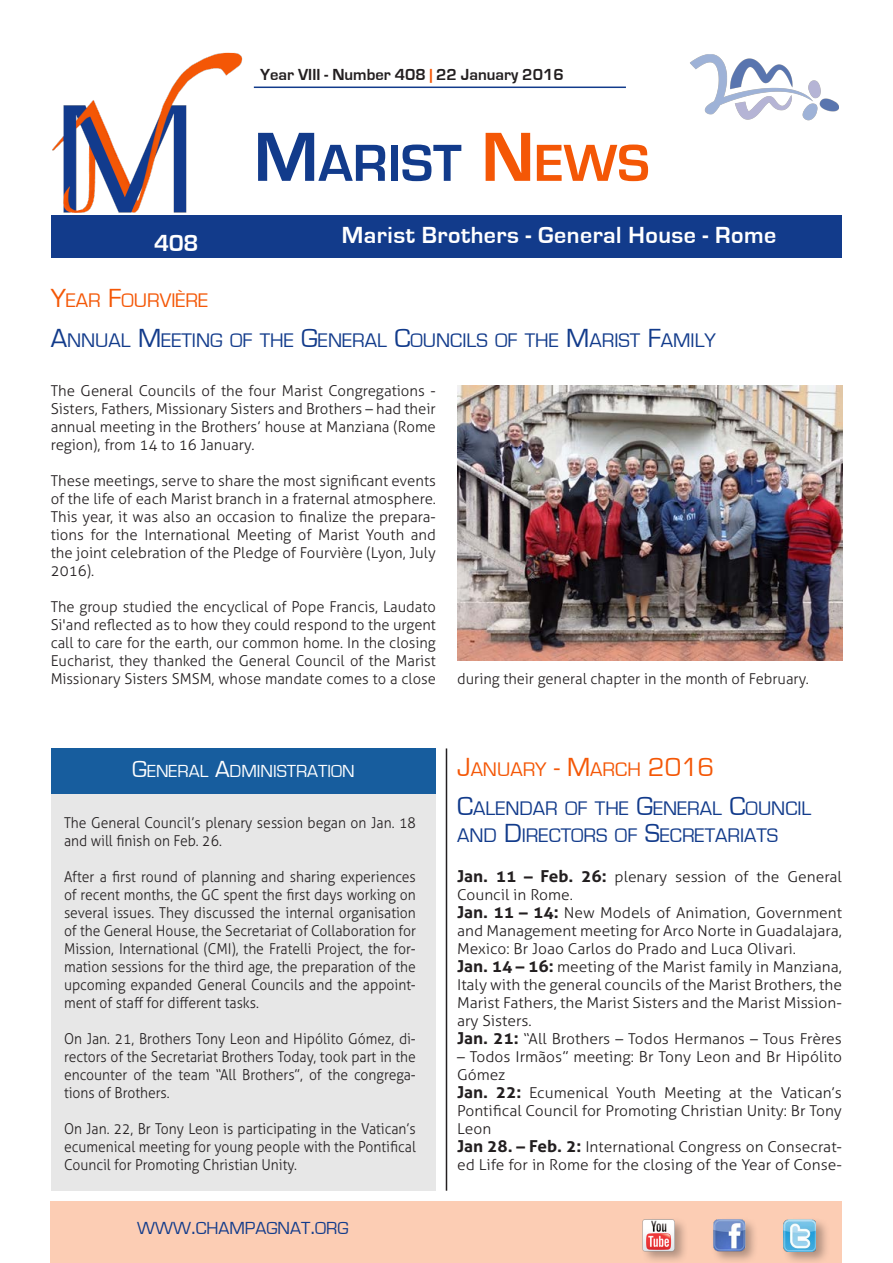
<style>
.page{position:relative;width:893px;height:1263px;background:#fff}
.page>*{position:absolute;margin:0;border:0;box-sizing:border-box;transform-origin:0 0}
.t1{font:700 54px "Eurostile";color:#123b8b}
.t2{font:700 24px "Eurostile";letter-spacing:.02em;color:#fff}
.Titolo{font:20.25px/27px "Eurostile";color:#123b8b}
.Titolo-2{font:20.25px "Eurostile";color:#f45706}
.TitoloBox{font:18px "Eurostile";color:#fff}
.t3{font:18px "Eurostile";color:#123b8b}
.t4{font:700 16.5px "Eurostile";color:#231f20}
.Testo_normal{font:300 15px/18px "Aller";color:#231f20;text-align:justify;scale:.93 1}
.Testo_normal-2{font:300 15px/18px "Aller";color:#231f20;text-align:justify}
.Testo_sinEspacio{font:300 15px/18px "Aller";color:#231f20;scale:1.04 1}
.s1{color:#f45706}
.s2{font-size:72px}
.s3{font-size:72px;color:#f45706}
.s4{font-size:27px}
.s5{font-size:24px}
.s6{font-weight:700;font-size:16.5px}
</style>
<div class="page">
<div style="left:51px;top:215px;width:791px;height:43px;background:#123b8b"></div>
<div style="left:50px;top:1201px;width:792px;height:62px;background:#fccdb4"></div>
<div style="left:711px;top:1217px;width:48px;height:46px;background:#231f20;opacity:.35"></div>
<img style="left:713px;top:1219px;width:32px;height:32px">
<div style="left:781px;top:1217px;width:49px;height:46px;background:#231f20;opacity:.35"></div>
<img style="left:784px;top:1219px;width:32px;height:32px">
<hr style="left:254px;top:87px;width:372px;height:1px;background:#123b8b">
<div style="left:641px;top:1217px;width:47px;height:46px;background:#231f20;opacity:.35"></div>
<img style="left:642px;top:1219px;width:33px;height:32px">
<img style="left:52px;top:52px;width:191px;height:161px">
<img style="left:690px;top:54px;width:149px;height:67px">
<div style="left:51px;top:748px;width:385px;height:443px;background:#e7e7e7"></div>
<div style="left:51px;top:748px;width:385px;height:46px;background:#175d9e"></div>
<hr style="left:446px;top:748px;width:1px;height:443px;background:#231f20">
<img style="left:457px;top:386px;width:385px;height:274px">
<p class="t4" style="left:260px;top:66px;width:305px">Year VIII - Number 408 <span class="s1">|</span> 22 January 2016</p>
<h2 class="t2" style="left:154px;top:230px;width:46px">408</h2>
<h1 class="t1" style="left:254px;top:134px;width:397px"><span class="s2">M</span>ARIST <span class="s3">N</span><span class="s1">EWS</span></h1>
<h2 class="t2" style="left:342px;top:222px;width:436px">Marist Brothers - General House - Rome</h2>
<p class="Titolo-2" style="left:51px;top:290px;width:159px"><span class="s4">Y</span>EAR <span class="s4">F</span>OURVIÈRE</p>
<p class="Titolo" style="left:51px;top:327px;width:667px"><span class="s4">A</span>NNUAL <span class="s4">M</span>EETING OF THE <span class="s4">G</span>ENERAL <span class="s4">C</span>OUNCILS OF THE <span class="s4">M</span>ARIST <span class="s4">F</span>AMILY</p>
<p class="Testo_normal-2" style="left:51px;top:382px;width:387px">The General Councils of the four Marist Congregations - Sisters, Fathers, Missionary Sisters and Brothers – had their annual meeting in the Brothers’ house at Manziana (Rome region), from 14 to 16 January.</p>
<p class="Testo_normal-2" style="left:51px;top:472px;width:387px">These meetings, serve to share the most significant events of the life of each Marist branch in a fraternal atmosphere.<br>This year, it was also an occasion to finalize the prepara&shy;tions for the International Meeting of Marist Youth and the joint celebration of the Pledge of Fourvière (Lyon, July 2016).</p>
<p class="Testo_normal-2" style="left:51px;top:598px;width:387px">The group studied the encyclical of Pope Francis, Laudato Si'and reflected as to how they could respond to the urgent call to care for the earth, our common home. In the closing Eucharist, they thanked the General Council of the Marist Missionary Sisters SMSM, whose mandate comes to a close</p>
<p class="Testo_normal-2" style="left:457px;top:670px;width:353px">during their general chapter in the month of February.</p>
<p class="TitoloBox" style="left:132px;top:761px;width:224px"><span class="s5">G</span>ENERAL <span class="s5">A</span>DMINISTRATION</p>
<p class="Testo_normal" style="left:64px;top:814px;width:380px">The General Council’s plenary session began on Jan. 18 and will finish on Feb. 26.</p>
<p class="Testo_normal" style="left:64px;top:868px;width:380px">After a first round of planning and sharing experiences of recent months, the GC spent the first days working on several issues. They discussed the internal organisation of the General House, the Secretariat of Collaboration for Mission, International (CMI), the Fratelli Project, the for&shy;mation sessions for the third age, the preparation of the upcoming expanded General Councils and the appoint&shy;ment of staff for different tasks.</p>
<p class="Testo_normal" style="left:64px;top:1030px;width:380px">On Jan. 21, Brothers Tony Leon and Hipólito Gómez, di&shy;rectors of the Secretariat Brothers Today, took part in the encounter of the team “All Brothers”, of the congrega&shy;tions of Brothers.</p>
<p class="Testo_normal" style="left:64px;top:1120px;width:380px">On Jan. 22, Br Tony Leon is participating in the Vatican’s ecumenical meeting for young people with the Pontifical Council for Promoting Christian Unity.</p>
<p class="t3" style="left:137px;top:1219px;width:213px">WWW<span class="s5">.</span>CHAMPAGNAT<span class="s5">.</span>ORG</p>
<p class="Titolo-2" style="left:457px;top:758px;width:259px"><span class="s4">J</span>ANUARY <span class="s4">- M</span>ARCH <span class="s4">2016</span></p>
<p class="Titolo" style="left:457px;top:796px;width:356px"><span class="s4">C</span>ALENDAR OF THE <span class="s4">G</span>ENERAL <span class="s4">C</span>OUNCIL<br>AND <span class="s4">D</span>IRECTORS OF <span class="s4">S</span>ECRETARIATS</p>
<p class="Testo_sinEspacio" style="left:457px;top:868px;width:372px"><span class="s6">Jan. 11 – Feb. 26:</span> plenary session of the General<br>Council in Rome.</p>
<p class="Testo_sinEspacio" style="left:457px;top:904px;width:372px;text-align:justify"><span class="s6">Jan. 11 – 14:</span> New Models of Animation, Government and Management meeting for Arco Norte in Guadalajara, Mexico: Br Joao Carlos do Prado and Luca Olivari.</p>
<p class="Testo_sinEspacio" style="left:457px;top:958px;width:372px;text-align:justify"><span class="s6">Jan. 14 – 16:</span> meeting of the Marist family in Manziana, Italy with the general councils of the Marist Brothers, the Marist Fathers, the Marist Sisters and the Marist Mission&shy;ary Sisters.</p>
<p class="Testo_sinEspacio" style="left:457px;top:1030px;width:372px"><span class="s6">Jan. 21:</span> “All Brothers – Todos Hermanos – Tous Frères</p>
<p class="Testo_sinEspacio" style="left:457px;top:1048px;width:372px">– Todos Irmãos” meeting: Br Tony Leon and Br Hipólito<br>Gómez</p>
<p class="Testo_sinEspacio" style="left:457px;top:1084px;width:372px;text-align:justify"><span class="s6">Jan. 22:</span> Ecumenical Youth Meeting at the Vatican’s Pontifical Council for Promoting Christian Unity: Br Tony Leon</p>
<p class="Testo_sinEspacio" style="left:457px;top:1138px;width:372px"><span class="s6">Jan 28. – Feb. 2:</span> International Congress on Consecrat&shy;ed Life for in Rome for the closing of the Year of Conse-</p>
</div>
